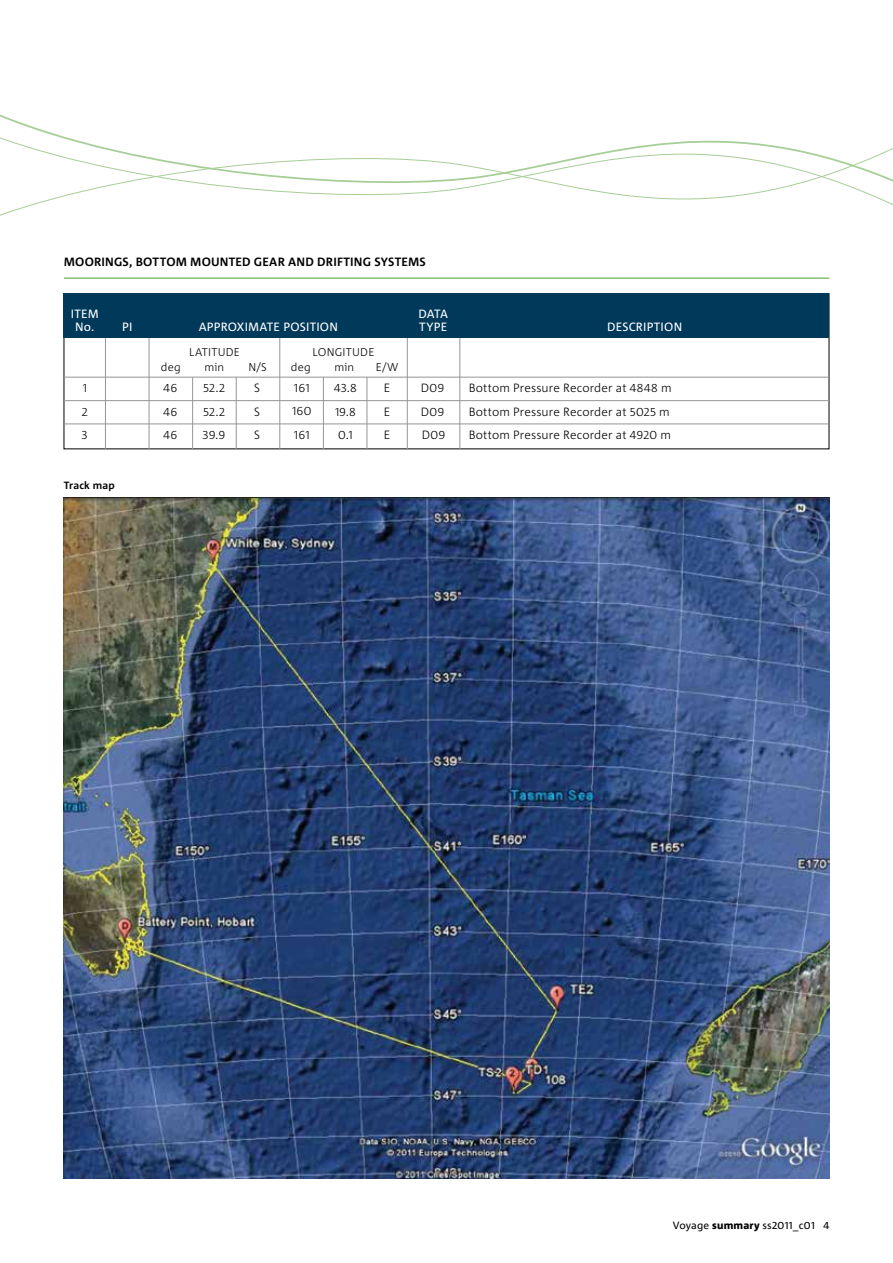
<style>
.page{position:relative;width:893px;height:1263px;background:#fff}
.page>*{position:absolute;margin:0;border:0;box-sizing:border-box;transform-origin:0 0}
.t1{font:300 12px/23.2px "Corpid C1";letter-spacing:.01em;color:#000;text-align:justify}
.t2{font:12px/13.5px "Corpid C1";letter-spacing:.015em;color:#fff}
.t3{font:700 12px "Corpid C1";letter-spacing:.015em;color:#000}
.t4{font:300 11.25px "Corpid C1";letter-spacing:.02em;color:#000}
.t5{font:10.5px "Corpid C1";letter-spacing:.02em;color:#000}
.t6{font:700 10.5px "Corpid C1";letter-spacing:.015em;color:#000}
.s1{font-weight:800}
</style>
<div class="page">
<hr style="left:105px;top:338px;width:1px;height:111px;background:#939598">
<hr style="left:149px;top:338px;width:1px;height:111px;background:#939598">
<hr style="left:192px;top:377px;width:1px;height:72px;background:#939598">
<hr style="left:323px;top:377px;width:1px;height:72px;background:#939598">
<hr style="left:367px;top:377px;width:1px;height:72px;background:#939598">
<hr style="left:236px;top:377px;width:1px;height:72px;background:#939598">
<hr style="left:407px;top:336px;width:1px;height:113px;background:#939598">
<hr style="left:280px;top:325px;width:1px;height:124px;background:#939598">
<hr style="left:460px;top:338px;width:1px;height:111px;background:#939598">
<hr style="left:64px;top:377px;width:765px;height:1px;background:#939598">
<hr style="left:64px;top:400px;width:765px;height:1px;background:#939598">
<hr style="left:64px;top:424px;width:765px;height:1px;background:#939598">
<div style="left:64px;top:293px;width:765px;height:45px;background:#00395a"></div>
<hr style="left:64px;top:278px;width:765px;height:1px;background:#4e9d2d">
<img style="left:64px;top:497px;width:765px;height:681px">
<svg style="left:0;top:142px;width:893px;height:74px"></svg>
<p class="t3" style="left:64px;top:254px;width:363px">MOORINGS, BOTTOM MOUNTED GEAR AND DRIFTING SYSTEMS</p>
<p class="t2" style="left:75px;top:307px;width:59px;text-indent:-4px">ITEM<br>No. PI</p>
<p class="t2" style="left:418px;top:307px;width:31px">DATA</p>
<p class="t2" style="left:199px;top:320px;width:141px">APPROXIMATE POSITION</p>
<p class="t2" style="left:419px;top:320px;width:29px">TYPE</p>
<p class="t4" style="left:189px;top:345px;width:52px">LATITUDE</p>
<p class="t4" style="left:313px;top:345px;width:63px">LONGITUDE</p>
<p class="t4" style="left:161px;top:360px;width:21px">deg</p>
<p class="t4" style="left:204px;top:360px;width:21px">min</p>
<p class="t4" style="left:248px;top:360px;width:20px">N/S</p>
<p class="t4" style="left:291px;top:360px;width:21px">deg</p>
<p class="t4" style="left:334px;top:360px;width:21px">min</p>
<p class="t4" style="left:376px;top:360px;width:24px">E/W</p>
<p class="t2" style="left:607px;top:320px;width:77px">DESCRIPTION</p>
<p class="t1" style="left:203px;top:376px;width:24px">52.2<br>52.2<br>39.9</p>
<p class="t1" style="left:334px;top:376px;width:24px">43.8<br>19.8<br>0.1</p>
<p class="t1" style="left:421px;top:376px;width:26px">D09<br>D09<br>D09</p>
<p class="t1" style="left:469px;top:376px;width:204px;text-align:left">Bottom Pressure Recorder at 4848 m<br>Bottom Pressure Recorder at 5025 m<br>Bottom Pressure Recorder at 4920 m</p>
<p class="t1" style="left:254px;top:376px;width:7px">S S S</p>
<p class="t1" style="left:384px;top:376px;width:8px">E E E</p>
<p class="t1" style="left:82px;top:376px;width:7px">1<br>2<br>3</p>
<p class="t1" style="left:164px;top:376px;width:16px">46<br>46<br>46</p>
<p class="t1" style="left:292px;top:376px;width:21px;text-align:left">161<br>160<br>161</p>
<p class="t6" style="left:64px;top:479px;width:53px">Track map</p>
<p class="t5" style="left:673px;top:1218px;width:158px">Voyage <span class="s1">summary</span> ss2011_c01 4</p>
</div>
